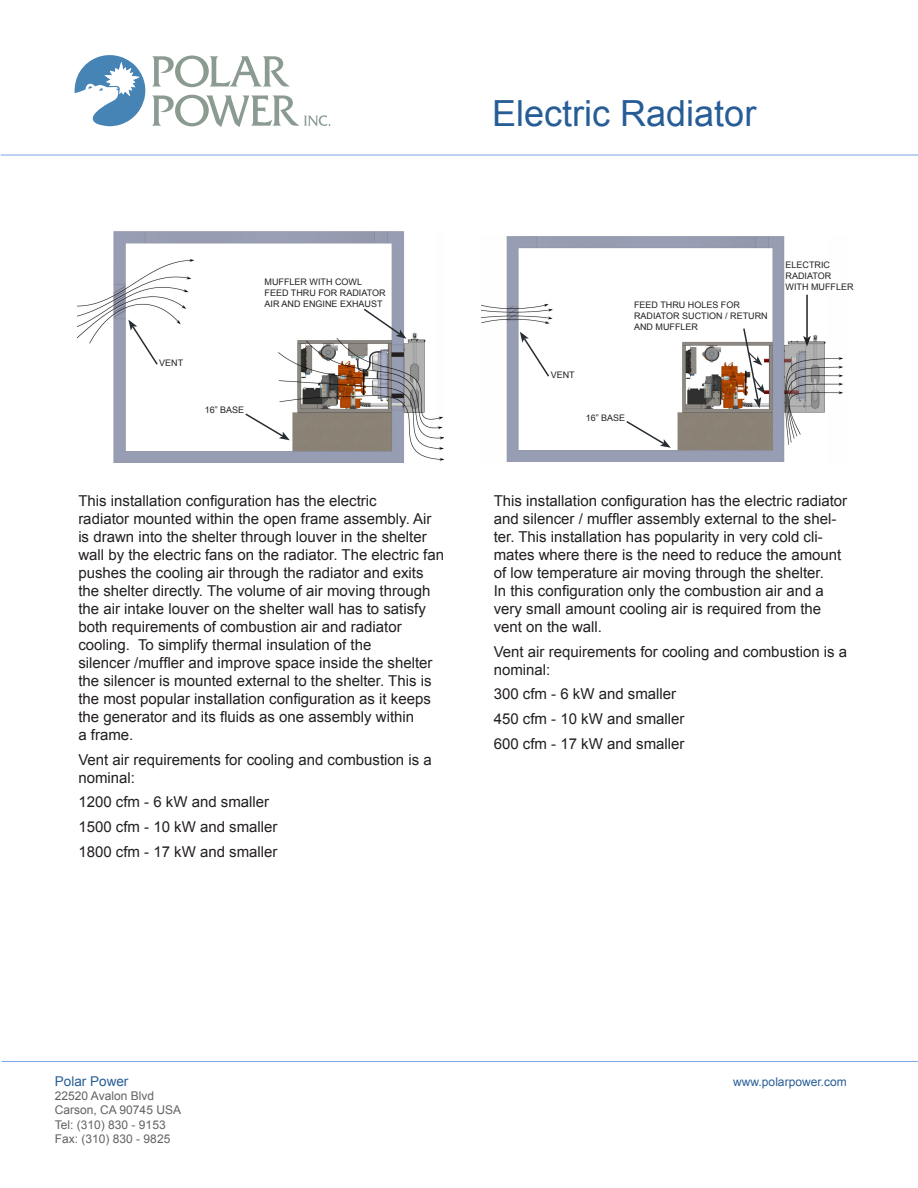
<style>
.page{position:relative;width:918px;height:1188px;background:#fff}
.page>*{position:absolute;margin:0;border:0;box-sizing:border-box;transform-origin:0 0}
.t1{font:36px "Arial";color:#275d96}
.t2{font:15px/18px "Arial";color:#231f20}
.t3{font:13.5px "Arial";color:#275d96}
.t4{font:12px "Arial";color:#626262}
.t5{font:12px "Arial";color:#275d96}
.t6{font:9px/10.8px "Arial";color:#231f20}
</style>
<div class="page">
<hr style="left:1px;top:155px;width:917px;height:1px;background:#79a7e6">
<hr style="left:2px;top:1061px;width:916px;height:1px;background:#79a7e6">
<svg style="left:152px;top:55px;width:138px;height:32px"></svg>
<svg style="left:152px;top:94px;width:178px;height:33px"></svg>
<svg style="left:75px;top:55px;width:71px;height:71px"></svg>
<img style="left:78px;top:231px;width:365px;height:232px">
<svg style="left:128px;top:320px;width:31px;height:46px"></svg>
<svg style="left:244px;top:412px;width:46px;height:28px"></svg>
<svg style="left:362px;top:307px;width:44px;height:32px"></svg>
<div style="left:391px;top:352px;width:13px;height:5px;background:#231f20"></div>
<hr style="left:391px;top:394px;width:13px;height:4px;background:#231f20">
<img style="left:481px;top:236px;width:362px;height:226px">
<svg style="left:520px;top:332px;width:31px;height:46px"></svg>
<svg style="left:625px;top:420px;width:46px;height:28px"></svg>
<svg style="left:742px;top:327px;width:23px;height:81px"></svg>
<hr style="left:806px;top:295px;width:2px;height:43px;background:#231f20">
<svg style="left:803px;top:336px;width:8px;height:10px"></svg>
<p class="t1" style="left:492px;top:90px;width:266px">Electric Radiator</p>
<p class="t6" style="left:159px;top:357px;width:26px">VENT</p>
<p class="t6" style="left:265px;top:277px;width:99px">MUFFLER WITH COWL</p>
<p class="t6" style="left:265px;top:288px;width:123px">FEED THRU FOR RADIATOR<br>AIR AND ENGINE EXHAUST</p>
<p class="t6" style="left:205px;top:405px;width:41px">16” BASE</p>
<p class="t2" style="left:78px;top:492px;width:367px">This installation configuration has the electric<br>radiator mounted within the open frame assembly. Air is drawn into the shelter through louver in the shelter wall by the electric fans on the radiator. The electric fan pushes the cooling air through the radiator and exits the shelter directly. The volume of air moving through the air intake louver on the shelter wall has to satisfy both requirements of combustion air and radiator cooling. To simplify thermal insulation of the<br>silencer /muffler and improve space inside the shelter the silencer is mounted external to the shelter. This is the most popular installation configuration as it keeps the generator and its fluids as one assembly within<br>a frame.</p>
<p class="t2" style="left:78px;top:751px;width:355px">Vent air requirements for cooling and combustion is a nominal:</p>
<p class="t2" style="left:78px;top:793px;width:192px">1200 cfm - 6 kW and smaller</p>
<p class="t2" style="left:78px;top:818px;width:201px">1500 cfm - 10 kW and smaller</p>
<p class="t2" style="left:78px;top:843px;width:201px">1800 cfm - 17 kW and smaller</p>
<p class="t6" style="left:634px;top:300px;width:107px">FEED THRU HOLES FOR</p>
<p class="t6" style="left:634px;top:310px;width:135px">RADIATOR SUCTION / RETURN<br>AND MUFFLER</p>
<p class="t6" style="left:551px;top:369px;width:26px">VENT</p>
<p class="t6" style="left:586px;top:412px;width:41px">16” BASE</p>
<p class="t6" style="left:786px;top:260px;width:47px">ELECTRIC<br>RADIATOR</p>
<p class="t6" style="left:786px;top:282px;width:69px">WITH MUFFLER</p>
<p class="t2" style="left:494px;top:492px;width:355px">This installation configuration has the electric radiator and silencer / muffler assembly external to the shel&shy;ter. This installation has popularity in very cold cli&shy;mates where there is the need to reduce the amount of low temperature air moving through the shelter.<br>In this configuration only the combustion air and a very small amount cooling air is required from the vent on the wall.</p>
<p class="t2" style="left:494px;top:643px;width:355px">Vent air requirements for cooling and combustion is a nominal:</p>
<p class="t2" style="left:494px;top:685px;width:184px">300 cfm - 6 kW and smaller</p>
<p class="t2" style="left:494px;top:710px;width:192px">450 cfm - 10 kW and smaller</p>
<p class="t2" style="left:494px;top:735px;width:192px">600 cfm - 17 kW and smaller</p>
<p class="t3" style="left:55px;top:1072px;width:75px">Polar Power</p>
<p class="t4" style="left:55px;top:1088px;width:101px">22520 Avalon Blvd</p>
<p class="t4" style="left:55px;top:1102px;width:128px">Carson, CA 90745 USA</p>
<p class="t4" style="left:55px;top:1117px;width:112px">Tel: (310) 830 - 9153</p>
<p class="t4" style="left:55px;top:1131px;width:117px">Fax: (310) 830 - 9825</p>
<p class="t5" style="left:733px;top:1074px;width:115px">www.polarpower.com</p>
</div>
